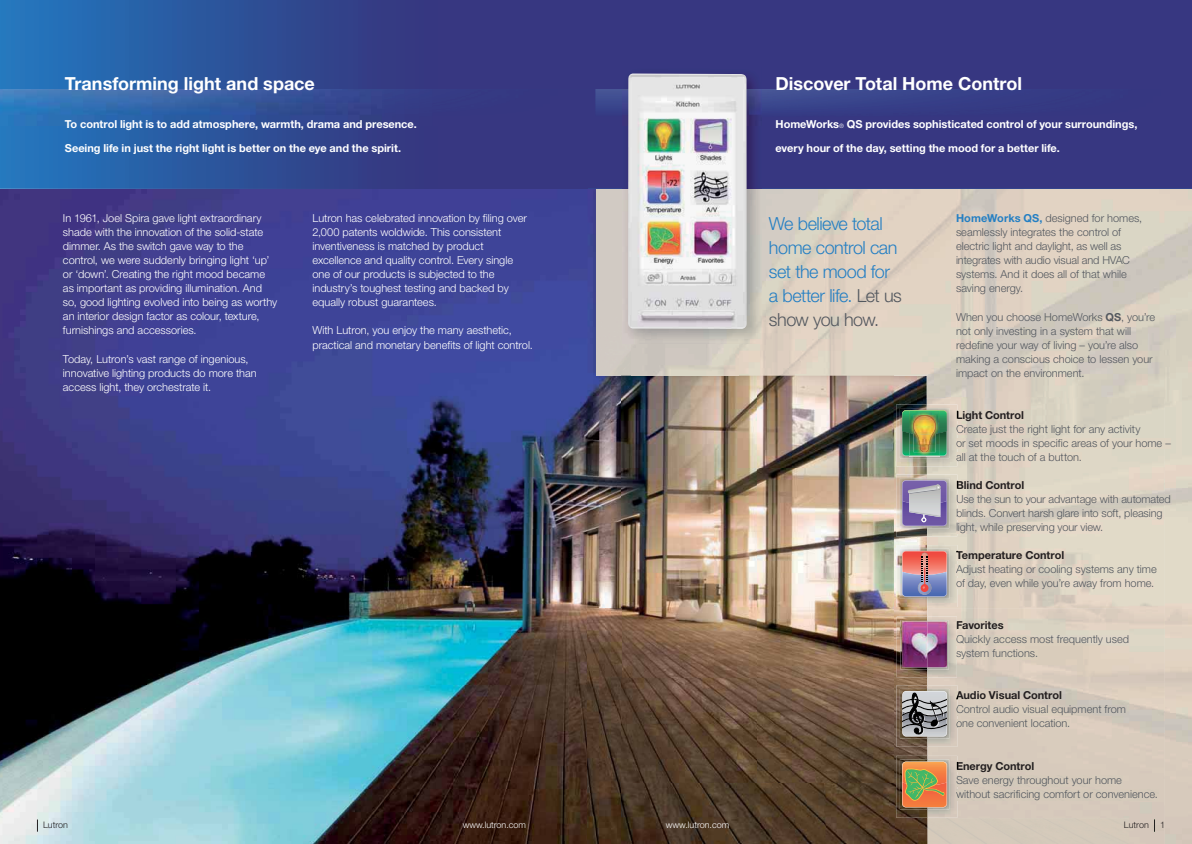
<style>
.page{position:relative;width:1192px;height:844px;background:#fff}
.page>*{position:absolute;margin:0;border:0;box-sizing:border-box;transform-origin:0 0}
.t1{font:300 18px/24px "Helvetica Neue LT Std";letter-spacing:-.025em;color:#247fc3}
.t2{font:700 18px "Helvetica Neue LT Std";color:#fff}
.t3{font:300 11px/14px "Helvetica Neue LT Std";color:#53585f}
.t4{font:300 11px/14px "Helvetica Neue LT Std";color:#fff}
.t5{font:700 11px/24px "Helvetica Neue LT Std";color:#fff}
.t6{font:700 11px "Helvetica Neue LT Std";letter-spacing:-.005em;color:#231f20}
.t7{font:300 9px "Helvetica Neue LT Std";color:#fff}
.t8{font:300 9px "Helvetica Neue LT Std";color:#231f20}
.s1{font-weight:300;font-size:6px}
.s2{color:#53585f}
.s3{font-weight:700;color:#247fc3}
.s4{font-weight:700}
</style>
<div class="page">
<img style="left:0;top:190px;width:621px;height:653px">
<img style="left:621px;top:375px;width:306px;height:468px">
<div style="left:596px;top:190px;width:35px;height:185px;background:#d1cac3"></div>
<img style="left:927px;top:398px;width:238px;height:445px">
<img style="left:958px;top:410px;width:65px;height:10px">
<img style="left:958px;top:424px;width:182px;height:10px">
<img style="left:958px;top:438px;width:213px;height:10px">
<img style="left:958px;top:452px;width:124px;height:8px">
<img style="left:958px;top:480px;width:66px;height:8px">
<img style="left:958px;top:494px;width:213px;height:10px">
<img style="left:958px;top:508px;width:205px;height:10px">
<img style="left:958px;top:522px;width:144px;height:10px">
<img style="left:957px;top:550px;width:107px;height:10px">
<img style="left:957px;top:564px;width:200px;height:10px">
<img style="left:957px;top:578px;width:196px;height:10px">
<img style="left:958px;top:621px;width:45px;height:8px">
<img style="left:957px;top:635px;width:172px;height:10px">
<img style="left:957px;top:649px;width:80px;height:10px">
<img style="left:957px;top:691px;width:104px;height:8px">
<img style="left:957px;top:705px;width:169px;height:10px">
<img style="left:957px;top:719px;width:112px;height:8px">
<img style="left:958px;top:761px;width:76px;height:10px">
<div style="left:958px;top:775px;width:164px;height:10px;background:#d5cabb"></div>
<div style="left:958px;top:789px;width:200px;height:10px;background:#d5caba"></div>
<svg style="left:1154px;top:819px;width:1px;height:12px"></svg>
<svg style="left:37px;top:819px;width:1px;height:12px"></svg>
<svg style="left:0;top:189px;width:587px;height:1px"></svg>
<img style="left:587px;top:189px;width:605px;height:1px">
<svg style="left:0;top:0;width:1192px;height:189px;background:#32438b"></svg>
<img style="left:896px;top:404px;width:61px;height:62px">
<svg style="left:956px;top:410px;width:2px;height:50px"></svg>
<img style="left:900px;top:408px;width:49px;height:50px">
<img style="left:902px;top:410px;width:45px;height:47px">
<img style="left:896px;top:545px;width:61px;height:61px">
<svg style="left:956px;top:550px;width:1px;height:38px"></svg>
<img style="left:900px;top:548px;width:49px;height:50px">
<svg style="left:902px;top:550px;width:45px;height:47px;background:#b17c8f"></svg>
<img style="left:896px;top:474px;width:61px;height:62px">
<svg style="left:957px;top:494px;width:1px;height:38px"></svg>
<img style="left:900px;top:478px;width:49px;height:50px">
<svg style="left:902px;top:480px;width:45px;height:46px;background:#998db7"></svg>
<img style="left:897px;top:616px;width:60px;height:61px">
<svg style="left:956px;top:635px;width:1px;height:24px"></svg>
<img style="left:900px;top:620px;width:49px;height:49px">
<img style="left:902px;top:621px;width:45px;height:46px">
<img style="left:896px;top:685px;width:61px;height:61px">
<svg style="left:956px;top:705px;width:1px;height:22px"></svg>
<img style="left:900px;top:688px;width:49px;height:50px">
<svg style="left:902px;top:690px;width:46px;height:47px;background:#909193"></svg>
<img style="left:896px;top:755px;width:61px;height:62px">
<svg style="left:956px;top:761px;width:2px;height:38px"></svg>
<img style="left:900px;top:759px;width:49px;height:50px">
<svg style="left:902px;top:761px;width:45px;height:46px;background:#c19551"></svg>
<img style="left:0;top:90px;width:622px;height:36px">
<img style="left:761px;top:90px;width:431px;height:36px">
<img style="left:622px;top:68px;width:139px;height:275px">
<img style="left:628px;top:73px;width:119px;height:255px">
<h1 class="t2" style="left:65px;top:77px;width:252px">Transforming light and space</h1>
<p class="t5" style="left:65px;top:113px;width:353px">To control light is to add atmosphere, warmth, drama and presence.<br>Seeing life in just the right light is better on the eye and the spirit.</p>
<p class="t4" style="left:63px;top:213px;width:216px">In 1961, Joel Spira gave light extraordinary shade with the innovation of the solid-state dimmer. As the switch gave way to the control, we were suddenly bringing light ‘up’ or ‘down’. Creating the right mood became as important as providing illumination. And so, good lighting evolved into being as worthy an interior design factor as colour, texture, furnishings and accessories.</p>
<p class="t4" style="left:63px;top:353px;width:195px">Today, Lutron’s vast range of ingenious, innovative lighting products do more than access light, they orchestrate it.</p>
<p class="t4" style="left:312px;top:213px;width:216px">Lutron has celebrated innovation by filing over 2,000 patents woldwide. This consistent inventiveness is matched by product excellence and quality control. Every single one of our products is subjected to the industry’s toughest testing and backed by equally robust guarantees.</p>
<p class="t4" style="left:312px;top:325px;width:222px">With Lutron, you enjoy the many aesthetic, practical and monetary benefits of light control.</p>
<h1 class="t2" style="left:775px;top:77px;width:248px">Discover Total Home Control</h1>
<p class="t5" style="left:775px;top:113px;width:363px">HomeWorks<span class="s1">®</span> QS provides sophisticated control of your surroundings, every hour of the day, setting the mood for a better life.</p>
<h1 class="t1" style="left:769px;top:214px;width:135px">We believe total home control can set the mood for a better life. <span class="s2">Let us show you how.</span></h1>
<p class="t3" style="left:956px;top:213px;width:188px"><span class="s3">HomeWorks QS,</span> designed for homes, seamlessly integrates the control of electric light and daylight, as well as integrates with audio visual and HVAC systems. And it does all of that while saving energy.</p>
<p class="t3" style="left:956px;top:311px;width:201px">When you choose HomeWorks <span class="s4">QS</span>, you’re not only investing in a system that will redefine your way of living – you’re also making a conscious choice to lessen your impact on the environment.</p>
<p class="t6" style="left:956px;top:410px;width:69px">Light Control</p>
<p class="t3" style="left:956px;top:423px;width:216px">Create just the right light for any activity<br>or set moods in specific areas of your home – all at the touch of a button.</p>
<p class="t6" style="left:956px;top:480px;width:70px">Blind Control</p>
<p class="t3" style="left:956px;top:493px;width:216px">Use the sun to your advantage with automated blinds. Convert harsh glare into soft, pleasing light, while preserving your view.</p>
<p class="t6" style="left:956px;top:550px;width:110px">Temperature Control</p>
<p class="t3" style="left:956px;top:563px;width:202px">Adjust heating or cooling systems any time of day, even while you’re away from home.</p>
<p class="t6" style="left:956px;top:621px;width:49px">Favorites</p>
<p class="t3" style="left:956px;top:633px;width:175px">Quickly access most frequently used system functions.</p>
<p class="t6" style="left:956px;top:691px;width:107px">Audio Visual Control</p>
<p class="t3" style="left:956px;top:703px;width:172px">Control audio visual equipment from one convenient location.</p>
<p class="t6" style="left:956px;top:761px;width:80px">Energy Control</p>
<p class="t3" style="left:956px;top:773px;width:203px">Save energy throughout your home without sacrificing comfort or convenience.</p>
<p class="t8" style="left:43px;top:821px;width:26px">Lutron</p>
<p class="t7" style="left:463px;top:821px;width:65px">www.lutron.com</p>
<p class="t7" style="left:666px;top:821px;width:65px">www.lutron.com</p>
<p class="t8" style="left:1124px;top:821px;width:26px">Lutron</p>
<p class="t8" style="left:1160px;top:821px;width:7px">1</p>
</div>
